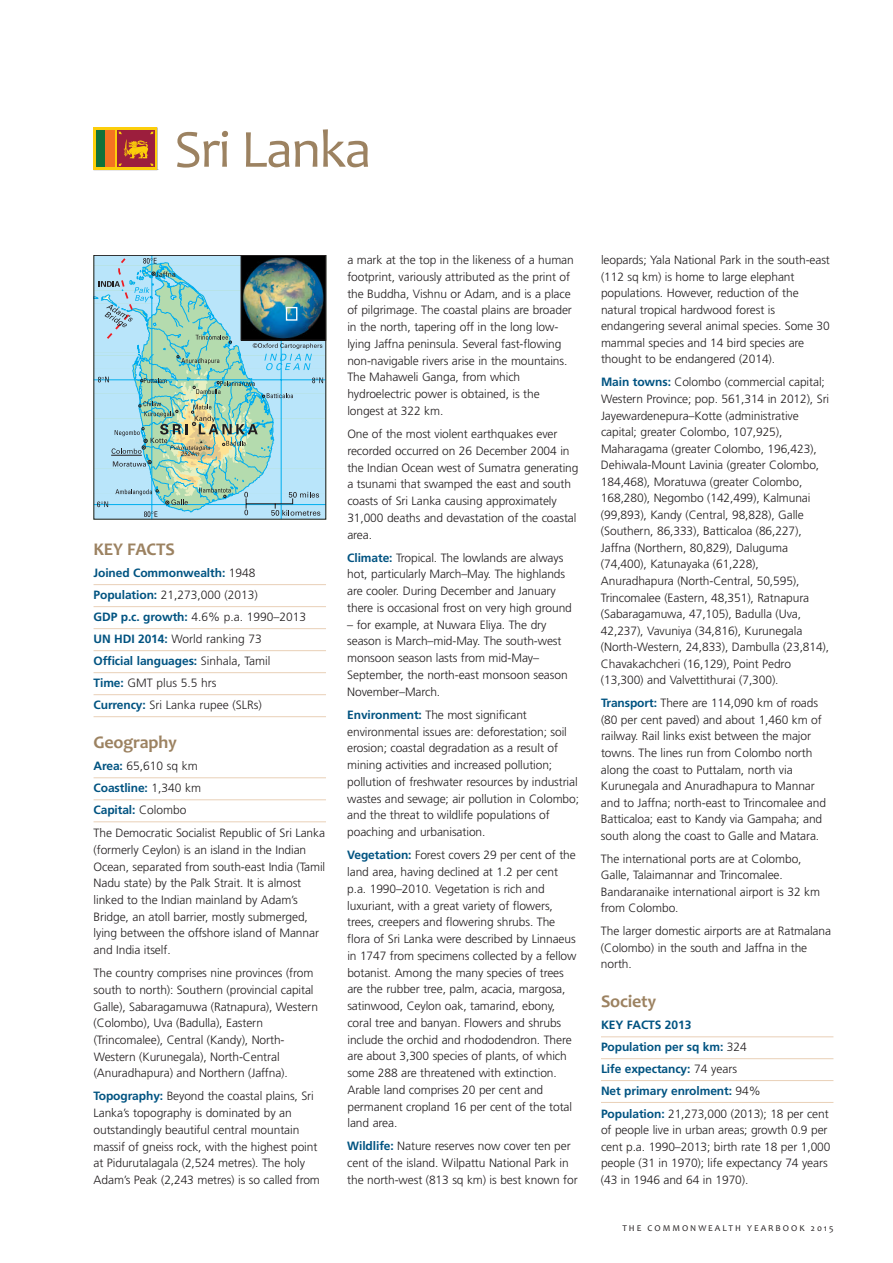
<style>
.page{position:relative;width:893px;height:1263px;background:#fff}
.page>*{position:absolute;margin:0;border:0;box-sizing:border-box;transform-origin:0 0}
.t1{font:54px "Candara";letter-spacing:-.02em;color:#9c8261}
.t2{font:700 18px "Candara";letter-spacing:-.01em;color:#9c8261}
.t3{font:300 12px/16.8px "Frutiger";letter-spacing:-.01em;color:#231f20}
.t4{font:700 12px/22.2px "Frutiger";letter-spacing:-.01em;color:#015381}
.t5{font:9px "Candara";letter-spacing:.22em;color:#231f20}
.s1{font-weight:700;color:#015381}
.s2{font-weight:300;color:#231f20}
</style>
<div class="page">
<hr style="left:94px;top:584px;width:232px;height:1px;background:#e9d0b7">
<hr style="left:94px;top:606px;width:232px;height:1px;background:#e9d0b7">
<hr style="left:94px;top:628px;width:232px;height:1px;background:#e9d0b7">
<hr style="left:94px;top:650px;width:232px;height:1px;background:#e9d0b7">
<hr style="left:94px;top:672px;width:232px;height:1px;background:#e9d0b7">
<hr style="left:94px;top:694px;width:232px;height:1px;background:#e9d0b7">
<hr style="left:94px;top:716px;width:232px;height:1px;background:#e9d0b7">
<hr style="left:94px;top:777px;width:232px;height:1px;background:#e9d0b7">
<hr style="left:94px;top:799px;width:232px;height:1px;background:#e9d0b7">
<hr style="left:94px;top:821px;width:232px;height:1px;background:#e9d0b7">
<hr style="left:601px;top:1036px;width:232px;height:1px;background:#e9d0b7">
<hr style="left:601px;top:1058px;width:232px;height:1px;background:#e9d0b7">
<hr style="left:601px;top:1080px;width:232px;height:1px;background:#e9d0b7">
<hr style="left:601px;top:1102px;width:232px;height:1px;background:#e9d0b7">
<svg style="left:94px;top:128px;width:63px;height:42px;background:#b46a29"></svg>
<img style="left:96px;top:257px;width:228px;height:260px">
<div style="left:286px;top:307px;width:11px;height:14px;border:1px solid #fff"></div>
<div style="left:94px;top:255px;width:232px;height:264px;border:1px solid #231f20"></div>
<h1 class="t1" style="left:174px;top:116px;width:198px">Sri Lanka</h1>
<h2 class="t2" style="left:94px;top:538px;width:83px">KEY FACTS</h2>
<p class="t3" style="left:94px;top:563px;width:214px;line-height:22px"><span class="s1">Joined Commonwealth:</span> 1948<br><span class="s1">Population:</span> 21,273,000 (2013)<br><span class="s1">GDP p.c. growth:</span> 4.6% p.a. 1990–2013<br><span class="s1">UN HDI 2014:</span> World ranking 73<br><span class="s1">Official languages:</span> Sinhala, Tamil<br><span class="s1">Time:</span> GMT plus 5.5 hrs<br><span class="s1">Currency:</span> Sri Lanka rupee (SLRs)</p>
<h2 class="t2" style="left:94px;top:731px;width:85px">Geography</h2>
<p class="t3" style="left:94px;top:756px;width:233px;line-height:22.4px"><span class="s1">Area:</span> 65,610 sq km<br><span class="s1">Coastline:</span> 1,340 km<br><span class="s1">Capital:</span> Colombo<br>The Democratic Socialist Republic of Sri Lanka</p>
<p class="t3" style="left:94px;top:842px;width:233px">(formerly Ceylon) is an island in the Indian Ocean, separated from south-east India (Tamil Nadu state) by the Palk Strait. It is almost linked to the Indian mainland by Adam’s Bridge, an atoll barrier, mostly submerged, lying between the offshore island of Mannar and India itself.</p>
<p class="t3" style="left:94px;top:965px;width:226px">The country comprises nine provinces (from south to north): Southern (provincial capital Galle), Sabaragamuwa (Ratnapura), Western (Colombo), Uva (Badulla), Eastern (Trincomalee), Central (Kandy), North-Western (Kurunegala), North-Central (Anuradhapura) and Northern (Jaffna).</p>
<p class="t3" style="left:94px;top:1089px;width:228px"><span class="s1">Topography:</span> Beyond the coastal plains, Sri Lanka’s topography is dominated by an outstandingly beautiful central mountain massif of gneiss rock, with the highest point at Pidurutalagala (2,524 metres). The holy Adam’s Peak (2,243 metres) is so called from</p>
<p class="t3" style="left:347px;top:252px;width:228px">a mark at the top in the likeness of a human footprint, variously attributed as the print of the Buddha, Vishnu or Adam, and is a place of pilgrimage. The coastal plains are broader in the north, tapering off in the long low&shy;lying Jaffna peninsula. Several fast-flowing non-navigable rivers arise in the mountains.<br>The Mahaweli Ganga, from which hydroelectric power is obtained, is the longest at 322 km.</p>
<p class="t3" style="left:347px;top:426px;width:233px">One of the most violent earthquakes ever recorded occurred on 26 December 2004 in the Indian Ocean west of Sumatra generating a tsunami that swamped the east and south coasts of Sri Lanka causing approximately 31,000 deaths and devastation of the coastal area.</p>
<p class="t3" style="left:347px;top:550px;width:226px"><span class="s1">Climate:</span> Tropical. The lowlands are always hot, particularly March–May. The highlands are cooler. During December and January there is occasional frost on very high ground</p>
<p class="t3" style="left:347px;top:617px;width:222px">– for example, at Nuwara Eliya. The dry season is March–mid-May. The south-west monsoon season lasts from mid-May– September, the north-east monsoon season November–March.</p>
<p class="t3" style="left:347px;top:707px;width:233px"><span class="s1">Environment:</span> The most significant environmental issues are: deforestation; soil erosion; coastal degradation as a result of mining activities and increased pollution; pollution of freshwater resources by industrial wastes and sewage; air pollution in Colombo; and the threat to wildlife populations of poaching and urbanisation.</p>
<p class="t3" style="left:347px;top:848px;width:231px"><span class="s1">Vegetation:</span> Forest covers 29 per cent of the land area, having declined at 1.2 per cent p.a. 1990–2010. Vegetation is rich and luxuriant, with a great variety of flowers, trees, creepers and flowering shrubs. The flora of Sri Lanka were described by Linnaeus in 1747 from specimens collected by a fellow botanist. Among the many species of trees are the rubber tree, palm, acacia, margosa, satinwood, Ceylon oak, tamarind, ebony, coral tree and banyan. Flowers and shrubs include the orchid and rhododendron. There are about 3,300 species of plants, of which some 288 are threatened with extinction.<br>Arable land comprises 20 per cent and permanent cropland 16 per cent of the total land area.</p>
<p class="t3" style="left:347px;top:1139px;width:232px"><span class="s1">Wildlife:</span> Nature reserves now cover ten per cent of the island. Wilpattu National Park in the north-west (813 sq km) is best known for</p>
<p class="t3" style="left:601px;top:253px;width:230px">leopards; Yala National Park in the south-east (112 sq km) is home to large elephant populations. However, reduction of the natural tropical hardwood forest is endangering several animal species. Some 30 mammal species and 14 bird species are thought to be endangered (2014).</p>
<p class="t3" style="left:601px;top:375px;width:230px"><span class="s1">Main towns:</span> Colombo (commercial capital; Western Province; pop. 561,314 in 2012), Sri Jayewardenepura–Kotte (administrative capital; greater Colombo, 107,925), Maharagama (greater Colombo, 196,423), Dehiwala-Mount Lavinia (greater Colombo, 184,468), Moratuwa (greater Colombo, 168,280), Negombo (142,499), Kalmunai (99,893), Kandy (Central, 98,828), Galle (Southern, 86,333), Batticaloa (86,227), Jaffna (Northern, 80,829), Daluguma (74,400), Katunayaka (61,228), Anuradhapura (North-Central, 50,595), Trincomalee (Eastern, 48,351), Ratnapura (Sabaragamuwa, 47,105), Badulla (Uva, 42,237), Vavuniya (34,816), Kurunegala (North-Western, 24,833), Dambulla (23,814), Chavakachcheri (16,129), Point Pedro (13,300) and Valvettithurai (7,300).</p>
<p class="t3" style="left:601px;top:696px;width:227px"><span class="s1">Transport:</span> There are 114,090 km of roads (80 per cent paved) and about 1,460 km of railway. Rail links exist between the major towns. The lines run from Colombo north along the coast to Puttalam, north via Kurunegala and Anuradhapura to Mannar and to Jaffna; north-east to Trincomalee and Batticaloa; east to Kandy via Gampaha; and south along the coast to Galle and Matara.</p>
<p class="t3" style="left:601px;top:851px;width:221px">The international ports are at Colombo, Galle, Talaimannar and Trincomalee.<br>Bandaranaike international airport is 32 km from Colombo.</p>
<p class="t3" style="left:601px;top:924px;width:232px">The larger domestic airports are at Ratmalana (Colombo) in the south and Jaffna in the north.</p>
<h2 class="t2" style="left:601px;top:990px;width:57px">Society</h2>
<p class="t4" style="left:601px;top:1015px;width:229px">KEY FACTS 2013<br>Population per sq km: <span class="s2">324<br></span>Life expectancy: <span class="s2">74 years<br></span>Net primary enrolment: <span class="s2">94%<br></span>Population: <span class="s2">21,273,000 (2013); 18 per cent</span></p>
<p class="t3" style="left:601px;top:1123px;width:231px">of people live in urban areas; growth 0.9 per cent p.a. 1990–2013; birth rate 18 per 1,000 people (31 in 1970); life expectancy 74 years (43 in 1946 and 64 in 1970).</p>
<p class="t5" style="left:622px;top:1223px;width:213px">THE COMMONWEALTH YEARBOOK 2015</p>
</div>
